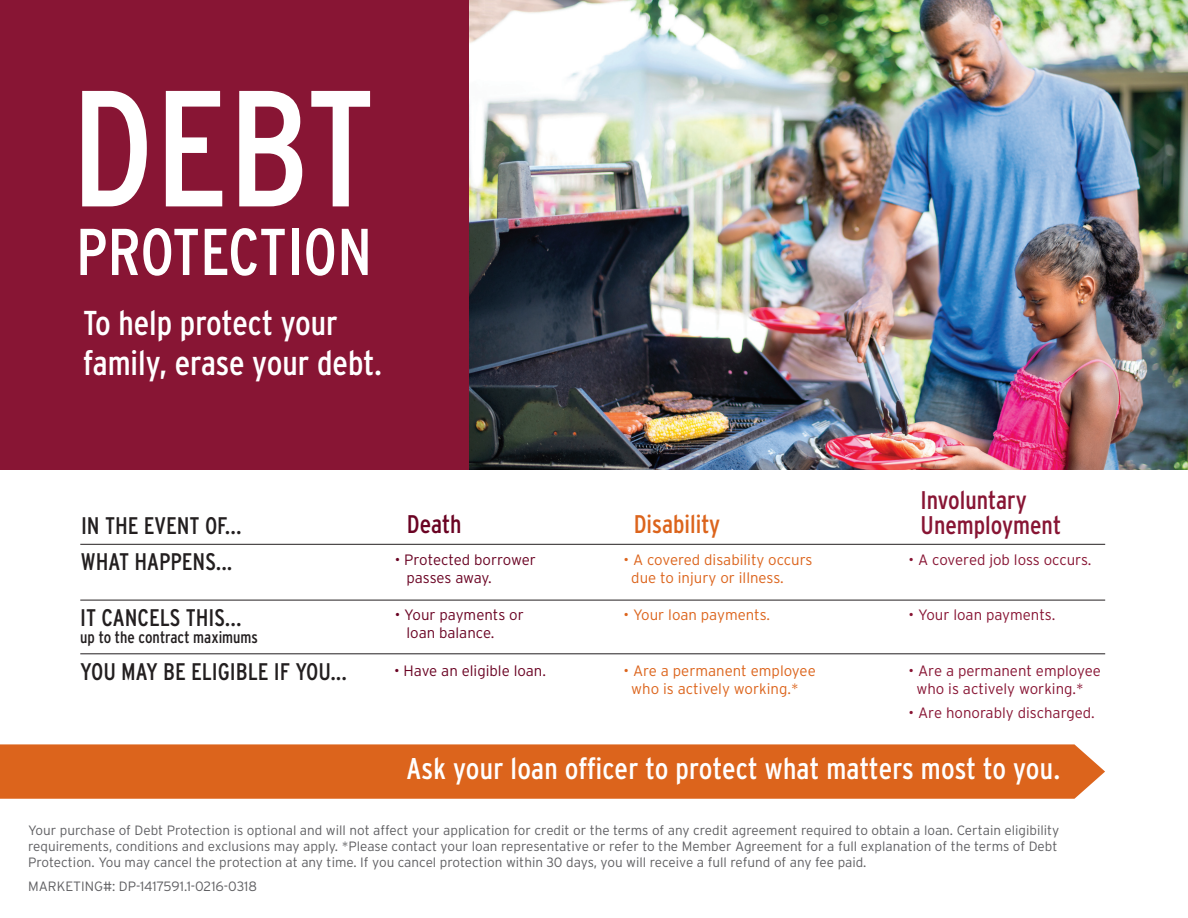
<style>
.page{position:relative;width:1188px;height:918px;background:#fff}
.page>*{position:absolute;margin:0;border:0;box-sizing:border-box;transform-origin:0 0}
.t1{font:condensed 165px "Interstate";color:#fff}
.t2{font:condensed 66px "Interstate";color:#fff}
.t3{font:condensed 34.5px/40.5px "Interstate";color:#fff}
.t4{font:condensed 30px "Interstate";letter-spacing:.005em;color:#fff}
.t5{font:condensed 25.5px/25.5px "Interstate";color:#881534}
.t6{font:condensed 25.5px "Interstate";color:#dc641c}
.t7{font:condensed 25.5px "Interstate";color:#6a0323}
.t8{font:condensed 24px "Interstate";color:#231f20}
.t9{font:condensed 16.5px "Interstate";color:#231f20}
.t10{font:300 15px/18px "Interstate";color:#881534}
.t11{font:300 15px/18px "Interstate";color:#dc641c}
.t12{font:300 15px/18px "Interstate";color:#6a0323}
.t13{font:300 13.5px/16.2px "Interstate";color:#5f5f62}
</style>
<div class="page">
<div style="left:0;top:0;width:470px;height:470px;background:#881534"></div>
<img style="left:470px;top:0;width:718px;height:470px">
<div style="left:0;top:744px;width:1105px;height:55px;background:#dc641c"></div>
<hr style="left:80px;top:600px;width:1025px;height:1px;background:#231f20">
<hr style="left:80px;top:653px;width:1025px;height:1px;background:#231f20">
<hr style="left:80px;top:544px;width:1025px;height:1px;background:#231f20">
<h1 class="t1" style="left:71px;top:56px;width:306px">DEBT</h1>
<h2 class="t2" style="left:76px;top:215px;width:298px">PROTECTION</h2>
<h3 class="t3" style="left:83px;top:302px;width:300px">To help protect your family, erase your debt.</h3>
<h3 class="t8" style="left:81px;top:513px;width:162px">IN THE EVENT OF...</h3>
<h3 class="t8" style="left:81px;top:548px;width:153px">WHAT HAPPENS...</h3>
<h3 class="t8" style="left:80px;top:604px;width:163px">IT CANCELS THIS...</h3>
<p class="t9" style="left:80px;top:628px;width:179px">up to the contract maximums</p>
<h3 class="t8" style="left:80px;top:658px;width:268px">YOU MAY BE ELIGIBLE IF YOU...</h3>
<h3 class="t7" style="left:407px;top:510px;width:56px">Death</h3>
<h3 class="t6" style="left:634px;top:510px;width:88px">Disability</h3>
<h3 class="t5" style="left:921px;top:487px;width:142px">Involuntary<br>Unemployment</h3>
<p class="t12" style="left:407px;top:551px;width:131px;text-indent:-12px">• Protected borrower passes away.</p>
<p class="t11" style="left:631px;top:551px;width:183px;text-indent:-8px">• A covered disability occurs due to injury or illness.</p>
<p class="t10" style="left:909px;top:551px;width:184px">• A covered job loss occurs.</p>
<p class="t11" style="left:623px;top:606px;width:148px">• Your loan payments.</p>
<p class="t10" style="left:909px;top:606px;width:148px">• Your loan payments.</p>
<p class="t12" style="left:407px;top:606px;width:119px;text-indent:-12px">• Your payments or loan balance.</p>
<p class="t12" style="left:394px;top:661px;width:154px">• Have an eligible loan.</p>
<p class="t11" style="left:631px;top:661px;width:186px;text-indent:-8px">• Are a permanent employee who is actively working.*</p>
<p class="t10" style="left:916px;top:661px;width:186px;text-indent:-8px">• Are a permanent employee who is actively working.*</p>
<p class="t10" style="left:909px;top:703px;width:188px">• Are honorably discharged.</p>
<h3 class="t4" style="left:407px;top:752px;width:655px">Ask your loan officer to protect what matters most to you.</h3>
<p class="t13" style="left:28px;top:822px;width:1033px">Your purchase of Debt Protection is optional and will not affect your application for credit or the terms of any credit agreement required to obtain a loan. Certain eligibility requirements, conditions and exclusions may apply. *Please contact your loan representative or refer to the Member Agreement for a full explanation of the terms of Debt<br>Protection. You may cancel the protection at any time. If you cancel protection within 30 days, you will receive a full refund of any fee paid.</p>
<p class="t13" style="left:28px;top:878px;width:230px">MARKETING#: DP-1417591.1-0216-0318</p>
</div>
